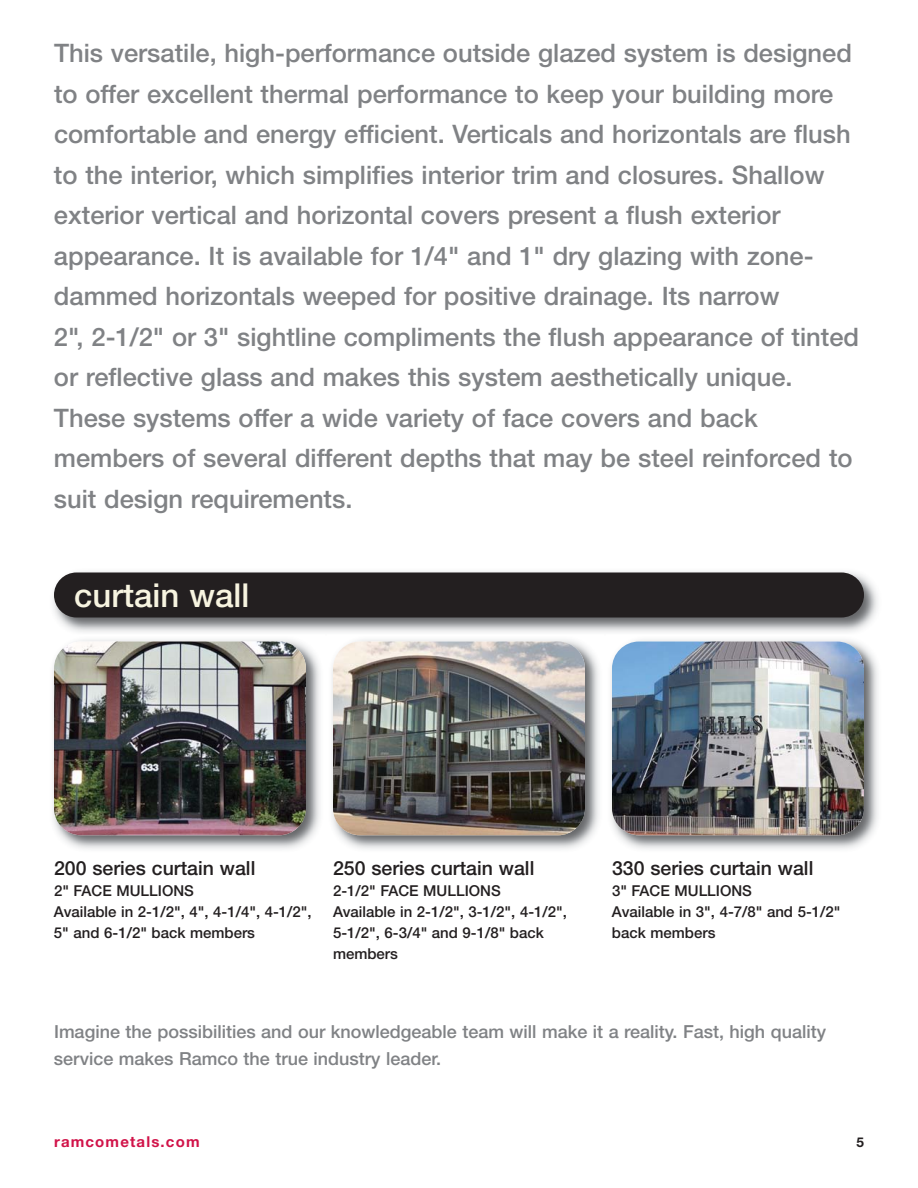
<style>
.page{position:relative;width:918px;height:1188px;background:#fff}
.page>*{position:absolute;margin:0;border:0;box-sizing:border-box;transform-origin:0 0}
.t1{font:500 33px "Helvetica Neue";color:#f7f4e0}
.t2{font:500 25.5px/40.5px "Helvetica Neue";color:#808285}
.t3{font:500 19.5px "Helvetica Neue";color:#231f20}
.t4{font:500 18px/27px "Helvetica Neue";color:#808285}
.t5{font:500 15px/21px "Helvetica Neue";color:#231f20}
.t6{font:700 15px "Helvetica Neue";letter-spacing:.08em;color:#d11349}
.t7{font:700 13.5px "Helvetica Neue";color:#231f20}
</style>
<div class="page">
<img style="left:53px;top:639px;width:267px;height:210px">
<img style="left:54px;top:642px;width:252px;height:193px;border-radius:27px">
<img style="left:332px;top:639px;width:267px;height:210px">
<img style="left:333px;top:642px;width:252px;height:193px;border-radius:27px">
<img style="left:611px;top:639px;width:267px;height:210px">
<img style="left:612px;top:642px;width:252px;height:193px;border-radius:27px">
<img style="left:53px;top:572px;width:825px;height:60px">
<div style="left:54px;top:573px;width:810px;height:45px;background:#231f20;border-radius:22px"></div>
<p class="t2" style="left:54px;top:36px;width:807px">This versatile, high-performance outside glazed system is designed to offer excellent thermal performance to keep your building more comfortable and energy efficient. Verticals and horizontals are flush to the interior, which simplifies interior trim and closures. Shallow exterior vertical and horizontal covers present a flush exterior appearance. It is available for 1/4" and 1" dry glazing with zone&shy;dammed horizontals weeped for positive drainage. Its narrow<br>2", 2-1/2" or 3" sightline compliments the flush appearance of tinted or reflective glass and makes this system aesthetically unique.<br>These systems offer a wide variety of face covers and back members of several different depths that may be steel reinforced to suit design requirements.</p>
<p class="t1" style="left:74px;top:583px;width:177px">curtain wall</p>
<p class="t3" style="left:54px;top:861px;width:203px">200 series curtain wall</p>
<p class="t5" style="left:54px;top:882px;width:259px">2" FACE MULLIONS<br>Available in 2-1/2", 4", 4-1/4", 4-1/2",<br>5" and 6-1/2" back members</p>
<p class="t3" style="left:333px;top:861px;width:203px">250 series curtain wall</p>
<p class="t5" style="left:333px;top:882px;width:235px">2-1/2" FACE MULLIONS<br>Available in 2-1/2", 3-1/2", 4-1/2",<br>5-1/2", 6-3/4" and 9-1/8" back members</p>
<p class="t3" style="left:612px;top:861px;width:203px">330 series curtain wall</p>
<p class="t5" style="left:612px;top:882px;width:230px">3" FACE MULLIONS<br>Available in 3", 4-7/8" and 5-1/2" back members</p>
<p class="t4" style="left:54px;top:1020px;width:774px">Imagine the possibilities and our knowledgeable team will make it a reality. Fast, high quality service makes Ramco the true industry leader.</p>
<p class="t6" style="left:54px;top:1136px;width:147px">ramcometals.com</p>
<p class="t7" style="left:856px;top:1137px;width:9px">5</p>
</div>
